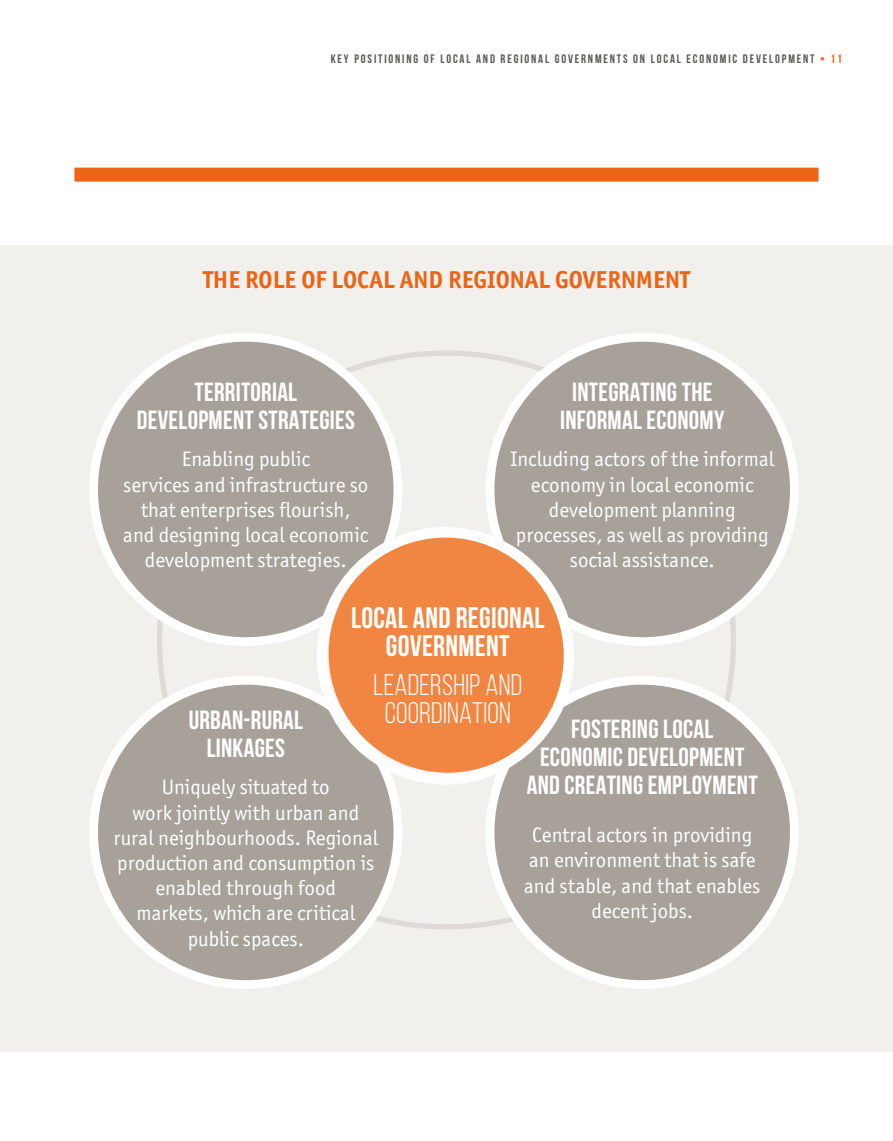
<style>
.page{position:relative;width:893px;height:1141px;background:#fff}
.page>*{position:absolute;margin:0;border:0;box-sizing:border-box;transform-origin:0 0}
.t1{font:700 29.75px/28px "Bebas Neue";letter-spacing:.01em;color:#fff;text-align:center}
.t2{font:29.75px/28px "Bebas Neue";letter-spacing:.01em;color:#fff;text-align:center}
.t3{font:700 26.25px/28px "Bebas Neue";letter-spacing:.01em;color:#fff;text-align:center}
.t4{font:24.5px "Officina San ITC Bold OS";color:#ec6415}
.t5{font:21px/25.2px "Officina San ITC Book OS";color:#fff;text-align:center}
.t6{font:700 12.25px "Bebas Neue";letter-spacing:.15em;color:#575756}
.s1{color:#ec6415}
</style>
<div class="page">
<div style="left:0;top:246px;width:893px;height:806px;background:#f1f0ed"></div>
<svg style="left:160px;top:353px;width:573px;height:574px"></svg>
<div style="left:74px;top:168px;width:745px;height:14px;background:#ec6415"></div>
<div style="left:94px;top:337px;width:304px;height:305px;background:#a7a19a;border-radius:50%"></div>
<div style="left:89px;top:333px;width:313px;height:313px;border:9px solid #fff;border-radius:50%"></div>
<div style="left:94px;top:680px;width:304px;height:305px;background:#a7a19a;border-radius:50%"></div>
<div style="left:89px;top:676px;width:313px;height:313px;border:9px solid #fff;border-radius:50%"></div>
<div style="left:490px;top:337px;width:304px;height:305px;background:#a7a19a;border-radius:50%"></div>
<div style="left:486px;top:333px;width:313px;height:313px;border:9px solid #fff;border-radius:50%"></div>
<div style="left:490px;top:680px;width:304px;height:305px;background:#a7a19a;border-radius:50%"></div>
<div style="left:486px;top:676px;width:313px;height:313px;border:9px solid #fff;border-radius:50%"></div>
<div style="left:329px;top:534px;width:238px;height:239px;background:#f18642;border-radius:50%"></div>
<div style="left:317px;top:527px;width:257px;height:258px;border:10px solid #fff;border-radius:50%"></div>
<p class="t6" style="left:331px;top:52px;width:513px">KEY POSITIONING OF LOCAL AND REGIONAL GOVERNMENTS ON LOCAL ECONOMIC DEVELOPMENT <span class="s1">• 11</span></p>
<p class="t4" style="left:203px;top:265px;width:488px">THE ROLE OF LOCAL AND REGIONAL GOVERNMENT</p>
<p class="t3" style="left:137px;top:378px;width:220px">TERRITORIAL<br>DEVELOPMENT STRATEGIES</p>
<p class="t5" style="left:123px;top:447px;width:247px">Enabling public<br>services and infrastructure so that enterprises flourish, and designing local economic development strategies.</p>
<p class="t3" style="left:560px;top:378px;width:166px">INTEGRATING THE<br>INFORMAL ECONOMY</p>
<p class="t5" style="left:510px;top:447px;width:265px">Including actors of the informal economy in local economic development planning processes, as well as providing social assistance.</p>
<h1 class="t1" style="left:351px;top:603px;width:195px">LOCAL AND REGIONAL<br>GOVERNMENT</h1>
<h1 class="t2" style="left:374px;top:670px;width:150px">LEADERSHIP AND<br>COORDINATION</h1>
<p class="t3" style="left:189px;top:706px;width:116px">URBAN-RURAL<br>LINKAGES</p>
<p class="t3" style="left:527px;top:715px;width:232px">FOSTERING LOCAL<br>ECONOMIC DEVELOPMENT<br>AND CREATING EMPLOYMENT</p>
<p class="t5" style="left:113px;top:775px;width:266px">Uniquely situated to<br>work jointly with urban and rural neighbourhoods. Regional production and consumption is enabled through food<br>markets, which are critical public spaces.</p>
<p class="t5" style="left:524px;top:822px;width:238px">Central actors in providing an environment that is safe and stable, and that enables decent jobs.</p>
</div>
